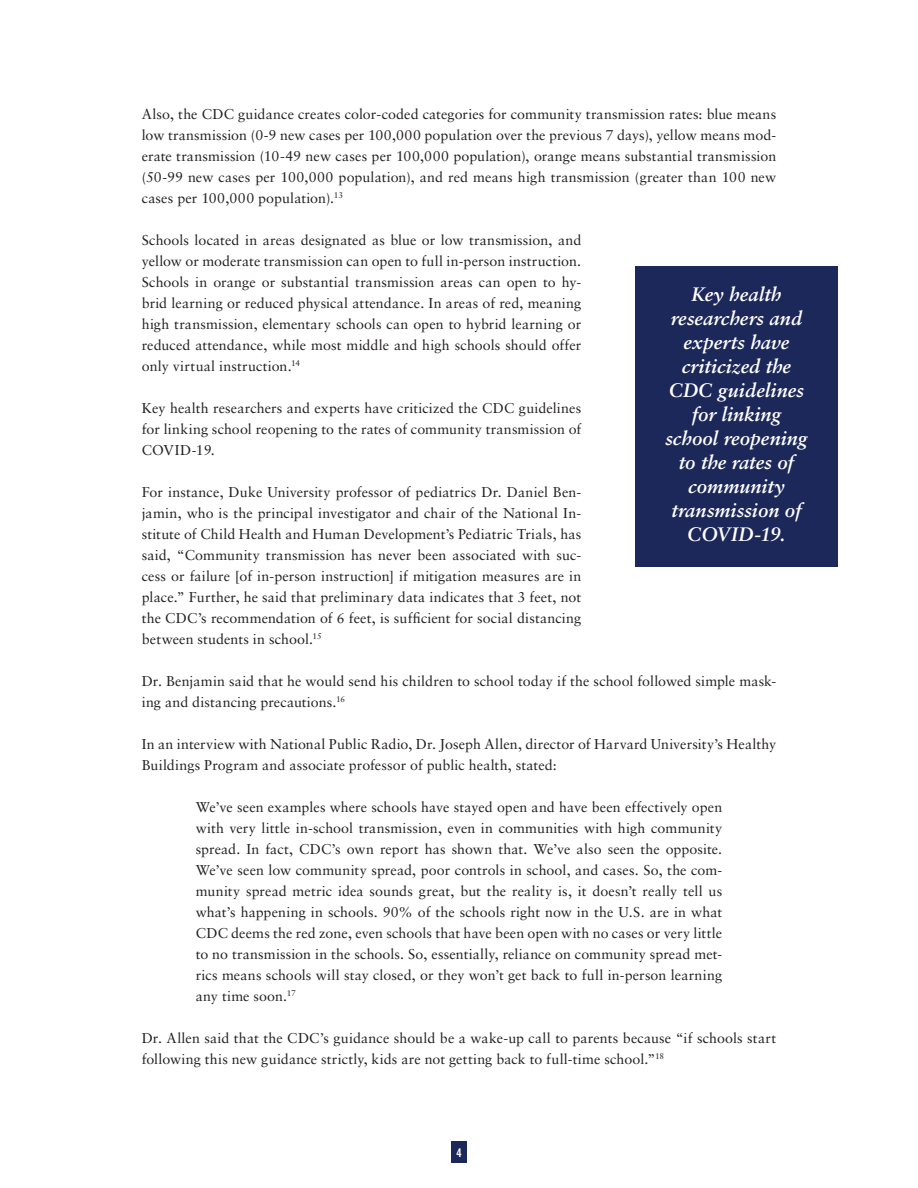
<style>
.page{position:relative;width:918px;height:1188px;background:#fff}
.page>*{position:absolute;margin:0;border:0;box-sizing:border-box;transform-origin:0 0}
.t1{font:italic 700 19.5px/24px "Sabon";color:#fff;text-align:center}
.t2{font:14.25px/21px "Sabon";letter-spacing:.01em;color:#231f20;text-align:justify}
.t3{font:12px "Trade Gothic Bold Cond Twenty";color:#fff}
</style>
<div class="page">
<div style="left:451px;top:1141px;width:16px;height:22px;background:#1c285a"></div>
<div style="left:635px;top:266px;width:203px;height:300px;background:#1c285a"></div>
<p class="t2" style="left:142px;top:103px;width:636px">Also, the CDC guidance creates color-coded categories for community transmission rates: blue means low transmission (0-9 new cases per 100,000 population over the previous 7 days), yellow means mod&shy;erate transmission (10-49 new cases per 100,000 population), orange means substantial transmission (50-99 new cases per 100,000 population), and red means high transmission (greater than 100 new cases per 100,000 population).<sup>13</sup></p>
<p class="t2" style="left:142px;top:229px;width:441px">Schools located in areas designated as blue or low transmission, and yellow or moderate transmission can open to full in-person instruction.<br>Schools in orange or substantial transmission areas can open to hy&shy;brid learning or reduced physical attendance. In areas of red, meaning high transmission, elementary schools can open to hybrid learning or reduced attendance, while most middle and high schools should offer only virtual instruction.<sup>14</sup></p>
<p class="t2" style="left:142px;top:397px;width:441px">Key health researchers and experts have criticized the CDC guidelines for linking school reopening to the rates of community transmission of COVID-19.</p>
<p class="t2" style="left:142px;top:481px;width:441px">For instance, Duke University professor of pediatrics Dr. Daniel Ben&shy;jamin, who is the principal investigator and chair of the National In&shy;stitute of Child Health and Human Development’s Pediatric Trials, has said, “Community transmission has never been associated with suc&shy;cess or failure [of in-person instruction] if mitigation measures are in place.” Further, he said that preliminary data indicates that 3 feet, not the CDC’s recommendation of 6 feet, is sufficient for social distancing between students in school.<sup>15</sup></p>
<p class="t2" style="left:142px;top:670px;width:636px">Dr. Benjamin said that he would send his children to school today if the school followed simple mask&shy;ing and distancing precautions.<sup>16</sup></p>
<p class="t2" style="left:142px;top:733px;width:636px">In an interview with National Public Radio, Dr. Joseph Allen, director of Harvard University’s Healthy<br>Buildings Program and associate professor of public health, stated:</p>
<p class="t2" style="left:196px;top:796px;width:528px">We’ve seen examples where schools have stayed open and have been effectively open with very little in-school transmission, even in communities with high community spread. In fact, CDC’s own report has shown that. We’ve also seen the opposite.<br>We’ve seen low community spread, poor controls in school, and cases. So, the com&shy;munity spread metric idea sounds great, but the reality is, it doesn’t really tell us what’s happening in schools. 90% of the schools right now in the U.S. are in what CDC deems the red zone, even schools that have been open with no cases or very little to no transmission in the schools. So, essentially, reliance on community spread met&shy;rics means schools will stay closed, or they won’t get back to full in-person learning any time soon.<sup>17</sup></p>
<p class="t2" style="left:142px;top:1027px;width:636px">Dr. Allen said that the CDC’s guidance should be a wake-up call to parents because “if schools start following this new guidance strictly, kids are not getting back to full-time school.”<sup>18</sup></p>
<h1 class="t1" style="left:666px;top:282px;width:143px">Key health researchers and experts have criticized the<br>CDC guidelines for linking school reopening to the rates of community transmission of<br>COVID-19.</h1>
<p class="t3" style="left:456px;top:1145px;width:7px">4</p>
</div>
